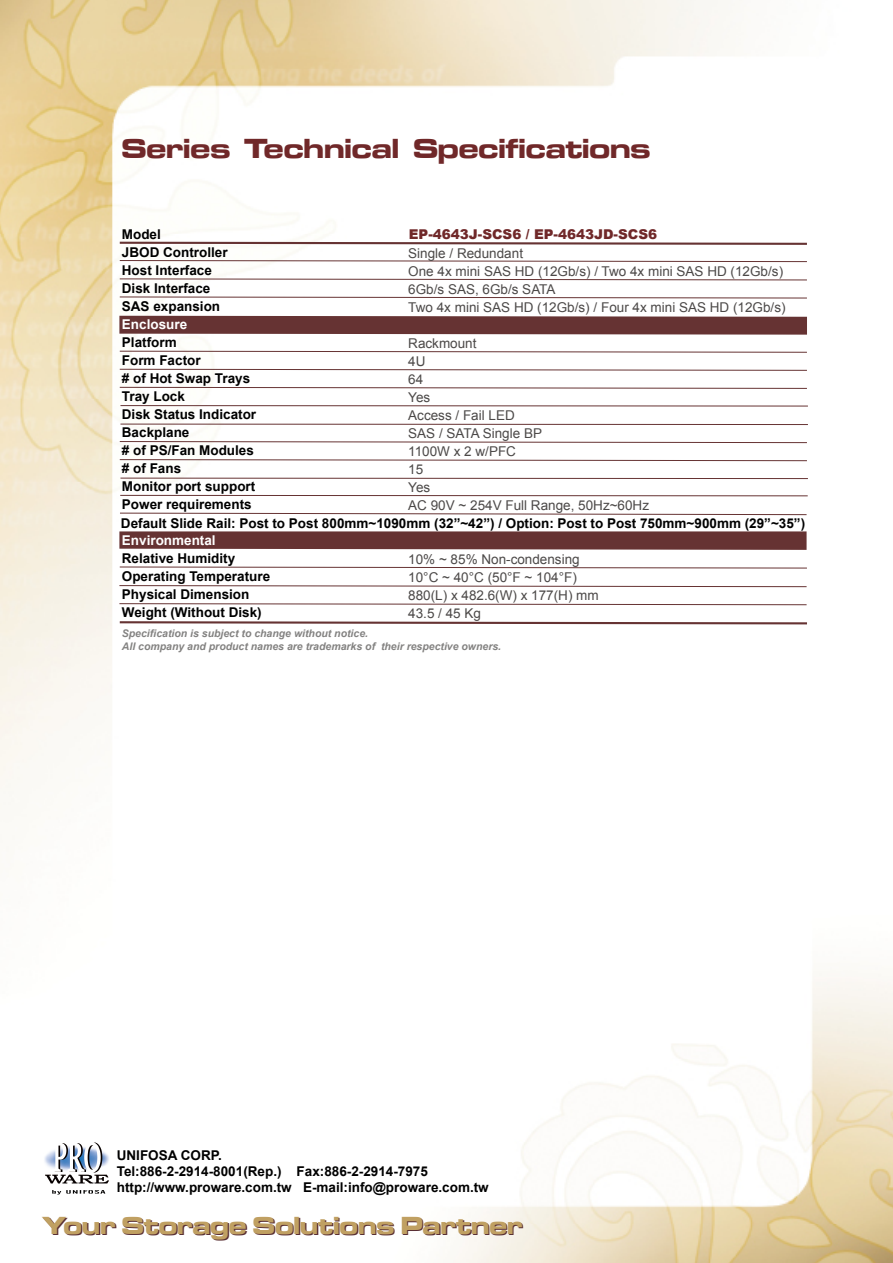
<style>
.page{position:relative;width:893px;height:1263px;background:#fff}
.page>*{position:absolute;margin:0;border:0;box-sizing:border-box;transform-origin:0 0}
.t1{font:28.5px "Microgramma D Bold Exte";color:#702829}
.t2{font:25.5px "Microgramma D Bold Exte";color:#592f34}
.t3{font:700 13.5px/18px "Arial";color:#000}
.t4{font:13.5px/18px "Arial";color:#4c4948}
.t5{font:900 13.5px "Arial";color:#702829}
.t6{font:700 13.5px "Arial";color:#fff}
.t7{font:italic 700 10.5px/12.6px "Arial";color:#838281}
</style>
<div class="page">
<img style="left:0;top:0;width:893px;height:1263px">
<svg style="left:118px;top:620px;width:691px;height:5px"></svg>
<svg style="left:118px;top:241px;width:691px;height:5px"></svg>
<svg style="left:119px;top:260px;width:689px;height:2px"></svg>
<svg style="left:119px;top:278px;width:689px;height:3px"></svg>
<svg style="left:119px;top:296px;width:689px;height:3px"></svg>
<svg style="left:119px;top:350px;width:689px;height:3px"></svg>
<svg style="left:119px;top:368px;width:689px;height:3px"></svg>
<svg style="left:119px;top:386px;width:689px;height:3px"></svg>
<svg style="left:119px;top:441px;width:689px;height:2px"></svg>
<svg style="left:119px;top:459px;width:689px;height:2px"></svg>
<svg style="left:119px;top:316px;width:688px;height:19px;background:#6f3f3f"></svg>
<svg style="left:119px;top:566px;width:689px;height:3px"></svg>
<svg style="left:119px;top:585px;width:688px;height:2px"></svg>
<svg style="left:119px;top:603px;width:688px;height:3px"></svg>
<svg style="left:120px;top:405px;width:689px;height:2px"></svg>
<svg style="left:119px;top:531px;width:688px;height:19px;background:#6f3f3f"></svg>
<svg style="left:119px;top:512px;width:688px;height:3px"></svg>
<svg style="left:119px;top:494px;width:689px;height:3px"></svg>
<svg style="left:120px;top:477px;width:689px;height:2px"></svg>
<img style="left:44px;top:1141px;width:66px;height:55px">
<svg style="left:120px;top:423px;width:689px;height:2px"></svg>
<h1 class="t1" style="left:122px;top:129px;width:530px">Series Technical Specifications</h1>
<p class="t5" style="left:409px;top:224px;width:250px">EP-4643J-SCS6 / EP-4643JD-SCS6</p>
<p class="t4" style="left:408px;top:244px;width:379px">Single / Redundant<br>One 4x mini SAS HD (12Gb/s) / Two 4x mini SAS HD (12Gb/s)<br>6Gb/s SAS, 6Gb/s SATA<br>Two 4x mini SAS HD (12Gb/s) / Four 4x mini SAS HD (12Gb/s)</p>
<p class="t4" style="left:408px;top:334px;width:242px">Rackmount<br>4U<br>64<br>Yes<br>Access / Fail LED<br>SAS / SATA Single BP<br>1100W x 2 w/PFC<br>15<br>Yes<br>AC 90V ~ 254V Full Range, 50Hz~60Hz</p>
<p class="t3" style="left:122px;top:226px;width:107px">Model<br>JBOD Controller<br>Host Interface<br>Disk Interface<br>SAS expansion</p>
<p class="t6" style="left:122px;top:315px;width:67px">Enclosure</p>
<p class="t3" style="left:122px;top:334px;width:136px">Platform<br>Form Factor<br># of Hot Swap Trays<br>Tray Lock<br>Disk Status Indicator<br>Backplane<br># of PS/Fan Modules # of Fans<br>Monitor port support<br>Power requirements</p>
<p class="t6" style="left:122px;top:531px;width:95px">Environmental</p>
<p class="t3" style="left:122px;top:550px;width:150px">Relative Humidity<br>Operating Temperature<br>Physical Dimension<br>Weight (Without Disk)</p>
<p class="t3" style="left:121px;top:514px;width:686px">Default Slide Rail: Post to Post 800mm~1090mm (32”~42”) / Option: Post to Post 750mm~900mm (29”~35”)</p>
<p class="t4" style="left:408px;top:550px;width:192px">10% ~ 85% Non-condensing<br>10°C ~ 40°C (50°F ~ 104°F)<br>880(L) x 482.6(W) x 177(H) mm<br>43.5 / 45 Kg</p>
<p class="t7" style="left:122px;top:627px;width:381px">Specification is subject to change without notice.<br>All company and product names are trademarks of their respective owners.</p>
<p class="t3" style="left:117px;top:1147px;width:373px;line-height:16.2px">UNIFOSA CORP.<br>Tel:886-2-2914-8001(Rep.) Fax:886-2-2914-7975 http://www.proware.com.tw E-mail:info@proware.com.tw</p>
<h2 class="t2" style="left:44px;top:1209px;width:481px">Your Storage Solutions Partner</h2>
</div>
